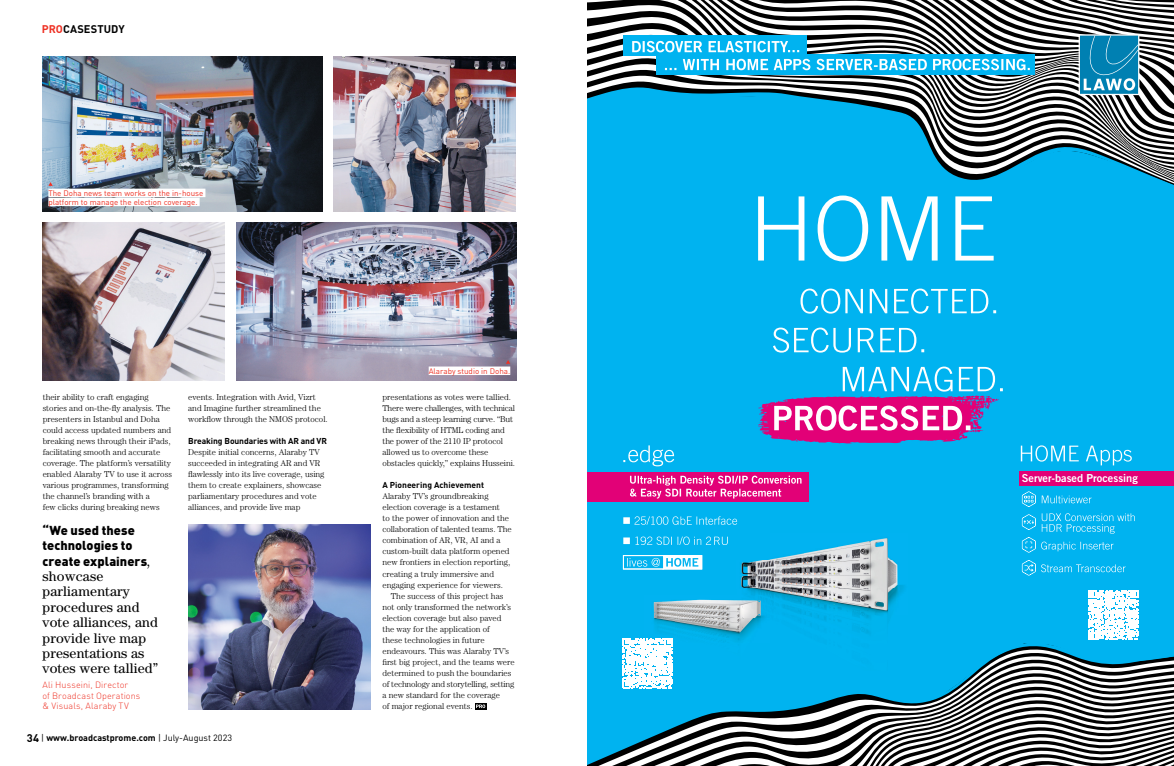
<style>
.page{position:relative;width:1174px;height:766px;background:#fff}
.page>*{position:absolute;margin:0;border:0;box-sizing:border-box;transform-origin:0 0}
.t1{font:14px/15.4px "Century Std";letter-spacing:.01em;color:#000}
.t2{font:900 12.8px/15.4px "DIN Pro";color:#000}
.t3{font:11px "Trade Gothic LT Pro Bd 2";color:#fff}
.t4{font:700 11px "DIN Pro";letter-spacing:.005em;color:#000}
.t5{font:300 9px/10.4px "DIN Pro";letter-spacing:.01em;color:#ee3124}
.t6{font:700 9px "DIN Pro";color:#000}
.t7{font:300 8.5px/11px "Century Std";color:#000}
.t8{font:300 8.5px "Century Std";letter-spacing:-.02em;color:#000}
.t9{font:700 8.5px "DIN Pro";color:#000}
.t10{font:8px/9px "DIN Pro";color:#ee3124}
.s1{color:#ee3124}
.s2{font-family:"DIN Pro";font-weight:700}
.s3{font-family:"Century Std";font-weight:400;font-size:14px}
.s4{font-size:11px}
.s5{font-weight:400}
</style>
<div class="page">
<img style="left:43px;top:223px;width:182px;height:157px">
<svg style="left:475px;top:703px;width:12px;height:6px"></svg>
<svg style="left:476px;top:704px;width:9px;height:3px"></svg>
<img style="left:188px;top:524px;width:182px;height:185px">
<img style="left:43px;top:56px;width:279px;height:155px">
<img style="left:334px;top:56px;width:182px;height:155px">
<img style="left:237px;top:223px;width:279px;height:157px">
<div style="left:429px;top:366px;width:81px;height:9px;background:#fff"></div>
<svg style="left:506px;top:360px;width:4px;height:3px"></svg>
<div style="left:48px;top:188px;width:157px;height:9px;background:#fff"></div>
<div style="left:48px;top:197px;width:152px;height:9px;background:#fff"></div>
<svg style="left:48px;top:182px;width:5px;height:4px"></svg>
<svg style="left:594px;top:642px;width:580px;height:123px;background:#2c9cc2"></svg>
<svg style="left:594px;top:0;width:580px;height:206px;background:#259fc9"></svg>
<div style="left:587px;top:206px;width:587px;height:436px;background:#00b3f0"></div>
<svg style="left:1084px;top:639px;width:58px;height:5px"></svg>
<svg style="left:758px;top:366px;width:244px;height:77px"></svg>
<svg style="left:773px;top:327px;width:151px;height:25px"></svg>
<svg style="left:800px;top:288px;width:196px;height:25px"></svg>
<svg style="left:758px;top:195px;width:235px;height:66px"></svg>
<svg style="left:618px;top:638px;width:59px;height:54px"></svg>
<svg style="left:623px;top:445px;width:51px;height:21px"></svg>
<svg style="left:623px;top:536px;width:104px;height:9px"></svg>
<svg style="left:623px;top:516px;width:114px;height:8px"></svg>
<div style="left:587px;top:471px;width:221px;height:30px;background:#e20177"></div>
<svg style="left:630px;top:475px;width:171px;height:23px"></svg>
<svg style="left:664px;top:557px;width:36px;height:10px"></svg>
<div style="left:662px;top:555px;width:40px;height:14px;border:1px solid #fff"></div>
<svg style="left:627px;top:566px;width:31px;height:1px"></svg>
<svg style="left:666px;top:557px;width:32px;height:9px"></svg>
<svg style="left:627px;top:557px;width:33px;height:9px"></svg>
<div style="left:623px;top:555px;width:79px;height:14px;border:1px solid #fff"></div>
<img style="left:677px;top:642px;width:59px;height:22px">
<img style="left:653px;top:599px;width:112px;height:19px">
<img style="left:654px;top:618px;width:21px;height:13px">
<img style="left:675px;top:618px;width:89px;height:24px">
<img style="left:672px;top:633px;width:5px;height:31px">
<svg style="left:623px;top:638px;width:49px;height:50px"></svg>
<div style="left:736px;top:642px;width:171px;height:28px;background:#00b3f0"></div>
<img style="left:736px;top:538px;width:148px;height:77px">
<div style="left:1019px;top:471px;width:155px;height:14px;background:#e20177"></div>
<svg style="left:884px;top:491px;width:255px;height:148px"></svg>
<svg style="left:1020px;top:445px;width:111px;height:20px"></svg>
<div style="left:623px;top:35px;width:183px;height:21px;background:#00b3f0"></div>
<svg style="left:587px;top:2px;width:7px;height:764px"></svg>
<svg style="left:632px;top:0;width:542px;height:101px"></svg>
<svg style="left:670px;top:702px;width:504px;height:64px"></svg>
<p class="t4" style="left:42px;top:21px;width:84px"><span class="s1">PRO</span>CASESTUDY</p>
<p class="t10" style="left:48px;top:188px;width:157px">The Doha news team works on the in-house platform to manage the election coverage.</p>
<p class="t10" style="left:429px;top:366px;width:83px">Alaraby studio in Doha.</p>
<p class="t7" style="left:43px;top:391px;width:131px">their ability to craft engaging stories and on-the-fly analysis. The presenters in Istanbul and Doha could access updated numbers and breaking news through their iPads, facilitating smooth and accurate coverage. The platform’s versatility enabled Alaraby TV to use it across various programmes, transforming the channel’s branding with a<br>few clicks during breaking news</p>
<p class="t7" style="left:382px;top:391px;width:134px">presentations as votes were tallied.<br>There were challenges, with technical bugs and a steep learning curve. “But the flexibility of HTML coding and the power of the 2110 IP protocol allowed us to overcome these obstacles quickly,” explains Husseini.</p>
<p class="t7" style="left:188px;top:391px;width:141px">events. Integration with Avid, Vizrt and Imagine further streamlined the workflow through the NMOS protocol.</p>
<p class="t7" style="left:188px;top:435px;width:140px"><span class="s2">Breaking Boundaries with AR and VR </span>Despite initial concerns, Alaraby TV succeeded in integrating AR and VR flawlessly into its live coverage, using them to create explainers, showcase parliamentary procedures and vote alliances, and provide live map</p>
<p class="t9" style="left:382px;top:479px;width:103px">A Pioneering Achievement</p>
<p class="t7" style="left:382px;top:490px;width:108px">Alaraby TV’s groundbreaking</p>
<p class="t7" style="left:382px;top:501px;width:119px">election coverage is a testament</p>
<p class="t7" style="left:382px;top:512px;width:128px">to the power of innovation and the</p>
<p class="t7" style="left:382px;top:523px;width:131px">collaboration of talented teams. The</p>
<p class="t7" style="left:382px;top:534px;width:120px">combination of AR, VR, AI and a</p>
<p class="t7" style="left:382px;top:545px;width:129px">custom-built data platform opened</p>
<p class="t7" style="left:382px;top:556px;width:129px">new frontiers in election reporting,</p>
<p class="t7" style="left:382px;top:568px;width:113px">creating a truly immersive and</p>
<p class="t7" style="left:382px;top:579px;width:122px">engaging experience for viewers.</p>
<p class="t7" style="left:391px;top:590px;width:114px">The success of this project has</p>
<p class="t7" style="left:382px;top:601px;width:130px">not only transformed the network’s</p>
<p class="t7" style="left:382px;top:612px;width:121px">election coverage but also paved</p>
<p class="t7" style="left:382px;top:623px;width:109px">the way for the application of</p>
<p class="t7" style="left:382px;top:634px;width:104px">these technologies in future</p>
<p class="t7" style="left:382px;top:645px;width:128px">endeavours. This was Alaraby TV’s</p>
<p class="t7" style="left:382px;top:656px;width:134px">first big project, and the teams were</p>
<p class="t7" style="left:382px;top:667px;width:130px">determined to push the boundaries</p>
<p class="t8" style="left:382px;top:679px;width:133px">of technology and storytelling, setting</p>
<p class="t7" style="left:382px;top:689px;width:119px">a new standard for the coverage</p>
<p class="t7" style="left:382px;top:700px;width:92px">of major regional events.</p>
<p class="t2" style="left:43px;top:522px;width:109px">“We used these technologies to create explainers<span class="s3">,</span></p>
<p class="t1" style="left:43px;top:568px;width:117px">showcase parliamentary procedures and vote alliances, and provide live map presentations as votes were tallied”</p>
<p class="t5" style="left:43px;top:679px;width:99px">Ali Husseini, Director<br>of Broadcast Operations &amp; Visuals, Alaraby TV</p>
<p class="t6" style="left:27px;top:731px;width:207px"><span class="s4">34</span> <span class="s5">|</span> www.broadcastprome.com <span class="s5">| July-August 2023</span></p>
<p class="t3" style="left:1021px;top:471px;width:117px">Server-based Processing</p>
</div>
